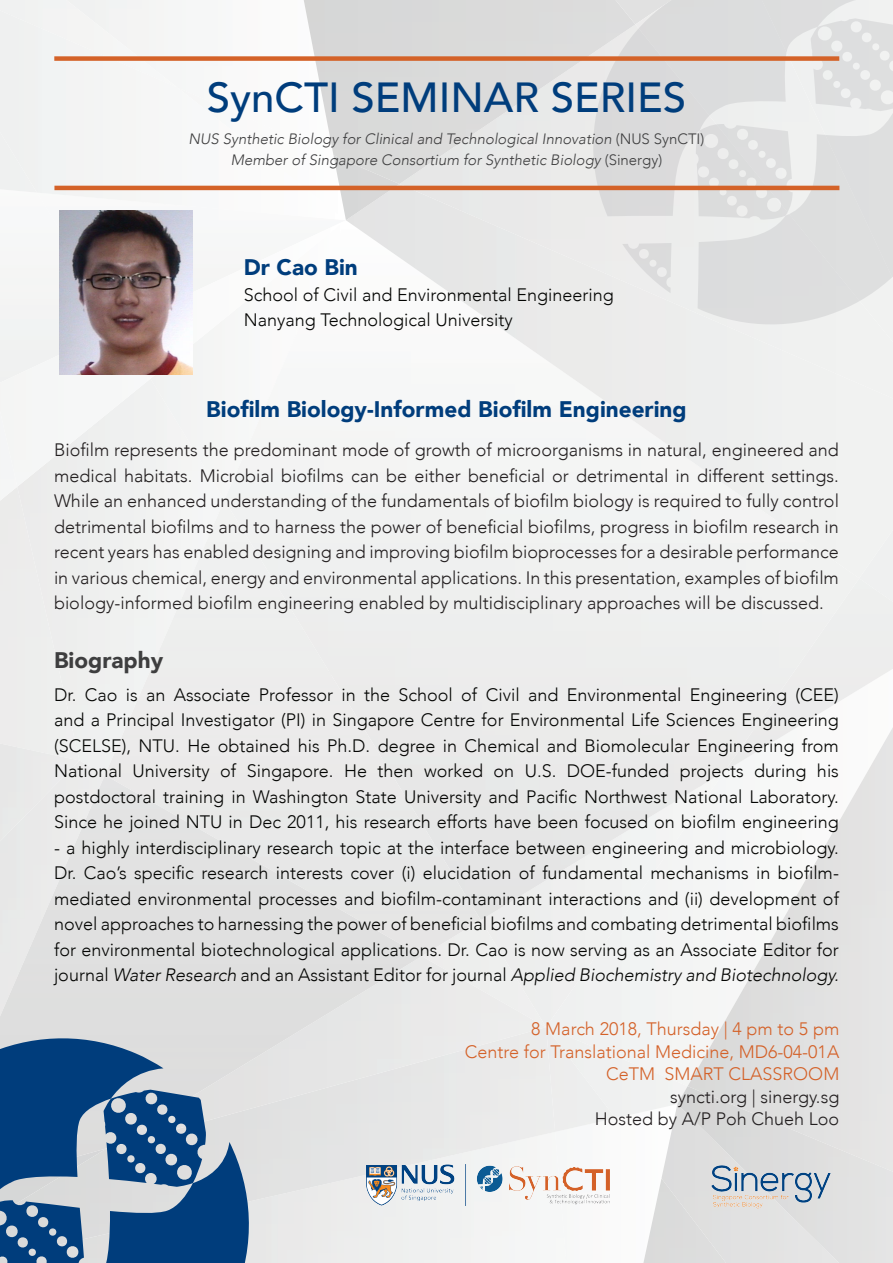
<style>
.page{position:relative;width:893px;height:1263px;background:#fff}
.page>*{position:absolute;margin:0;border:0;box-sizing:border-box;transform-origin:0 0}
.t1{font:500 42px "Avenir";color:#003d7c}
.t2{font:900 22.5px "Avenir";color:#003d7c}
.t3{font:900 22.5px "Avenir";color:#3e3e3f}
.t4{font:300 18px/25.5px "Avenir";color:#040503;text-align:justify}
.t5{font:300 18px/25.5px "Avenir";color:#231f20;text-align:justify}
.t6{font:300 18px "Avenir";color:#d46128}
.t7{font:italic 300 15px "Avenir";color:#3e3e3f}
.s1{font-style:normal}
.s2{font-style:italic}
</style>
<div class="page">
<img style="left:0;top:487px;width:17px;height:14px">
<img style="left:688px;top:727px;width:205px;height:359px">
<img style="left:661px;top:1118px;width:16px;height:60px">
<img style="left:256px;top:1132px;width:299px;height:126px">
<div style="left:17px;top:487px;width:133px;height:273px;background:#edeeed"></div>
<div style="left:0;top:327px;width:150px;height:160px;background:#f4f5f4"></div>
<div style="left:105px;top:500px;width:376px;height:456px;background:#edeeed"></div>
<div style="left:37px;top:220px;width:22px;height:107px;background:#f5f5f4"></div>
<div style="left:481px;top:787px;width:243px;height:240px;background:#f1f3f3"></div>
<img style="left:119px;top:220px;width:210px;height:159px">
<div style="left:435px;top:578px;width:161px;height:342px;background:#ebebea"></div>
<div style="left:382px;top:578px;width:55px;height:270px;background:#ebebeb"></div>
<div style="left:594px;top:578px;width:108px;height:273px;background:#ededec"></div>
<img style="left:329px;top:220px;width:55px;height:542px">
<div style="left:700px;top:578px;width:54px;height:209px;background:#edeeee"></div>
<div style="left:752px;top:578px;width:56px;height:154px;background:#eeefee"></div>
<div style="left:276px;top:253px;width:56px;height:423px;background:#f3f3f3"></div>
<div style="left:805px;top:578px;width:54px;height:77px;background:#efefef"></div>
<div style="left:224px;top:376px;width:54px;height:212px;background:#f1f3f3"></div>
<img style="left:346px;top:184px;width:547px;height:394px">
<img style="left:346px;top:155px;width:53px;height:65px">
<img style="left:0;top:10px;width:346px;height:210px">
<div style="left:422px;top:956px;width:124px;height:192px;background:#ebebea"></div>
<div style="left:0;top:775px;width:422px;height:403px;background:#e3e4e4"></div>
<img style="left:643px;top:1178px;width:83px;height:85px">
<div style="left:546px;top:1027px;width:69px;height:105px;background:#eeefee"></div>
<svg style="left:0;top:1013px;width:256px;height:250px;background:#5e81a5"></svg>
<svg style="left:588px;top:0;width:280px;height:216px;background:#ddddde"></svg>
<svg style="left:622px;top:243px;width:49px;height:50px;background:#e4e4e4"></svg>
<svg style="left:811px;top:18px;width:82px;height:50px"></svg>
<svg style="left:698px;top:68px;width:195px;height:266px;fill:#dedfdf"></svg>
<svg style="left:696px;top:124px;width:97px;height:96px;background:#e0e0e0"></svg>
<img style="left:367px;top:1165px;width:243px;height:41px">
<hr style="left:54px;top:186px;width:785px;height:4px;background:#d46228">
<div style="left:54px;top:56px;width:785px;height:5px;background:#d46228"></div>
<img style="left:703px;top:1161px;width:136px;height:49px">
<img style="left:59px;top:211px;width:133px;height:163px">
<p class="t1" style="left:207px;top:61px;width:481px">SynCTI SEMINAR SERIES</p>
<p class="t7" style="left:189px;top:130px;width:517px">NUS Synthetic Biology for Clinical and Technological Innovation <span class="s1">(NUS SynCTI)</span></p>
<p class="t7" style="left:231px;top:151px;width:433px">Member of Singapore Consortium for Synthetic Biology <span class="s1">(Sinergy)</span></p>
<p class="t2" style="left:244px;top:248px;width:116px">Dr Cao Bin</p>
<p class="t4" style="left:244px;top:282px;width:372px">School of Civil and Environmental Engineering</p>
<p class="t4" style="left:244px;top:307px;width:271px">Nanyang Technological University</p>
<p class="t2" style="left:206px;top:390px;width:482px">Biofilm Biology-Informed Biofilm Engineering</p>
<p class="t5" style="left:54px;top:437px;width:786px">Biofilm represents the predominant mode of growth of microorganisms in natural, engineered and medical habitats. Microbial biofilms can be either beneficial or detrimental in different settings.<br>While an enhanced understanding of the fundamentals of biofilm biology is required to fully control detrimental biofilms and to harness the power of beneficial biofilms, progress in biofilm research in recent years has enabled designing and improving biofilm bioprocesses for a desirable performance in various chemical, energy and environmental applications. In this presentation, examples of biofilm biology-informed biofilm engineering enabled by multidisciplinary approaches will be discussed.</p>
<p class="t3" style="left:54px;top:641px;width:111px">Biography</p>
<p class="t4" style="left:54px;top:682px;width:786px">Dr. Cao is an Associate Professor in the School of Civil and Environmental Engineering (CEE) and a Principal Investigator (PI) in Singapore Centre for Environmental Life Sciences Engineering (SCELSE), NTU. He obtained his Ph.D. degree in Chemical and Biomolecular Engineering from National University of Singapore. He then worked on U.S. DOE-funded projects during his postdoctoral training in Washington State University and Pacific Northwest National Laboratory.<br>Since he joined NTU in Dec 2011, his research efforts have been focused on biofilm engineering</p>
<p class="t4" style="left:54px;top:835px;width:786px">- a highly interdisciplinary research topic at the interface between engineering and microbiology.<br>Dr. Cao’s specific research interests cover (i) elucidation of fundamental mechanisms in biofilm&shy;mediated environmental processes and biofilm-contaminant interactions and (ii) development of novel approaches to harnessing the power of beneficial biofilms and combating detrimental biofilms for environmental biotechnological applications. Dr. Cao is now serving as an Associate Editor for journal <span class="s2">Water Research</span> and an Assistant Editor for journal <span class="s2">Applied Biochemistry and Biotechnology.</span></p>
<p class="t6" style="left:531px;top:1018px;width:310px">8 March 2018, Thursday | 4 pm to 5 pm</p>
<p class="t6" style="left:465px;top:1041px;width:376px">Centre for Translational Medicine, MD6-04-01A</p>
<p class="t6" style="left:606px;top:1063px;width:235px">CeTM SMART CLASSROOM</p>
<p class="t5" style="left:670px;top:1084px;width:171px">syncti.org | sinergy.sg</p>
<p class="t5" style="left:595px;top:1106px;width:246px">Hosted by A/P Poh Chueh Loo</p>
</div>
